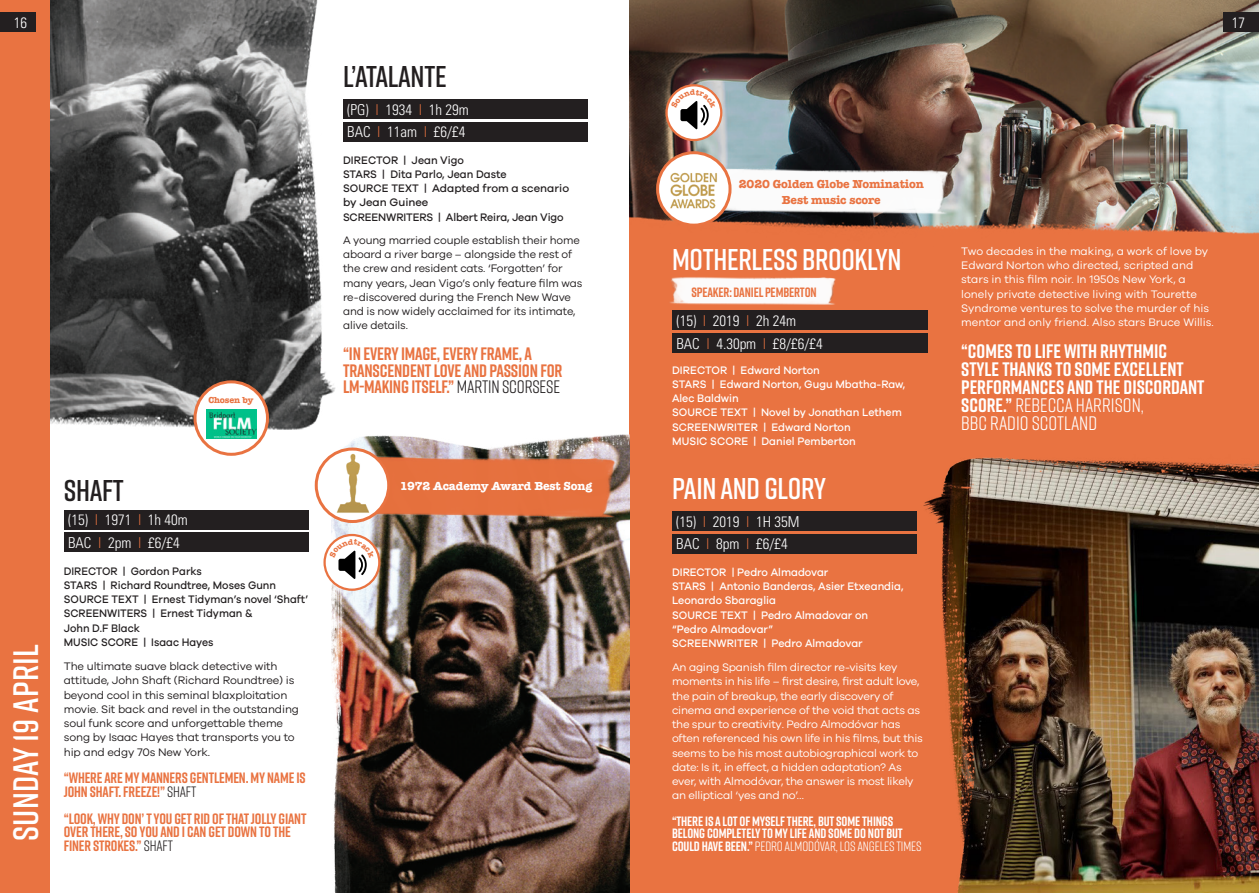
<style>
.page{position:relative;width:1259px;height:893px;background:#fff}
.page>*{position:absolute;margin:0;border:0;box-sizing:border-box;transform-origin:0 0}
.film_title{font:600 35.25px "Rift";letter-spacing:.01em;color:#fff}
.film_title-2{font:600 30px "Rift";letter-spacing:-.01em;color:#fff}
.film_title-3{font:600 30px "Rift";letter-spacing:-.01em;color:#231f20}
.quote{font:700 19.5px/18px "Rift";color:#fff}
.quote-2{font:700 18px/16.5px "Rift";letter-spacing:-.01em;color:#e97341}
.quote-3{font:700 15px/13.5px "Rift";letter-spacing:-.01em;color:#e97341}
.film_details{font:300 condensed 15px "Univers";color:#fff}
.quote-4{font:700 13.5px/12px "Rift";letter-spacing:-.01em;color:#fff}
.quote-5{font:13.5px "Rift";letter-spacing:-.01em;color:#fff}
.guest_speaker{font:700 13.5px "Rift";letter-spacing:-.01em;color:#e97341}
.film_title-4{font:700 12px/16.5px "American Typewriter";letter-spacing:-.01em;color:#e97341;text-align:center}
.film_title-5{font:700 12px "American Typewriter";letter-spacing:-.01em;color:#fff}
.body{font:11.25px/14.2px "Galano Grotesque";letter-spacing:-.01em;color:#231f20}
.body-2{font:11.25px/14.2px "Galano Grotesque";letter-spacing:-.02em;color:#fff}
.Subtitle{font:500 11.25px/14.2px "Galano Grotesque";color:#fff;scale:.95 1}
.body-3{font:11.25px/14.2px "Galano Grotesque";color:#fff}
.Subtitle-2{font:500 11.25px/14.2px "Galano Grotesque";color:#231f20;scale:.94 1}
.Subtitle-3{font:500 11.25px/14.2px "Galano Grotesque";color:#231f20;scale:.95 1}
.film_title-6{font:700 9px "American Typewriter";letter-spacing:-.01em;color:#e97341}
.s1{color:#e97341}
.s2{font-weight:400;color:#231f20}
.s3{font-weight:700}
.s4{font-weight:400}
</style>
<div class="page">
<div style="left:629px;top:0;width:630px;height:893px;background:#e97341"></div>
<img style="left:49px;top:0;width:300px;height:429px">
<img style="left:332px;top:434px;width:297px;height:459px">
<div style="left:64px;top:510px;width:244px;height:19px;background:#231f20"></div>
<div style="left:64px;top:533px;width:244px;height:19px;background:#231f20"></div>
<img style="left:629px;top:0;width:630px;height:234px">
<img style="left:714px;top:163px;width:237px;height:56px">
<div style="left:657px;top:153px;width:73px;height:72px;background:#fff;border-radius:50%"></div>
<div style="left:656px;top:151px;width:75px;height:76px;border:3px solid #e97341;border-radius:50%"></div>
<img style="left:670px;top:172px;width:47px;height:37px">
<svg style="left:195px;top:382px;width:72px;height:72px"></svg>
<div style="left:193px;top:380px;width:76px;height:76px;border:3px solid #e97341;border-radius:50%"></div>
<img style="left:206px;top:410px;width:50px;height:28px">
<img style="left:308px;top:448px;width:319px;height:76px">
<div style="left:316px;top:449px;width:73px;height:72px;background:#fff;border-radius:50%"></div>
<div style="left:315px;top:448px;width:75px;height:75px;border:3px solid #e97341;border-radius:50%"></div>
<img style="left:334px;top:451px;width:36px;height:68px">
<div style="left:672px;top:311px;width:255px;height:19px;background:#231f20"></div>
<div style="left:672px;top:333px;width:255px;height:20px;background:#231f20"></div>
<div style="left:343px;top:99px;width:244px;height:20px;background:#231f20"></div>
<div style="left:343px;top:122px;width:244px;height:19px;background:#231f20"></div>
<img style="left:670px;top:277px;width:166px;height:28px">
<img style="left:856px;top:457px;width:403px;height:436px">
<div style="left:672px;top:512px;width:244px;height:19px;background:#231f20"></div>
<div style="left:672px;top:534px;width:244px;height:19px;background:#231f20"></div>
<svg style="left:324px;top:535px;width:55px;height:55px"></svg>
<div style="left:323px;top:534px;width:57px;height:57px;border:2px solid #e97341;border-radius:50%"></div>
<svg style="left:666px;top:85px;width:55px;height:55px"></svg>
<div style="left:665px;top:84px;width:57px;height:57px;border:2px solid #e97341;border-radius:50%"></div>
<div style="left:0;top:0;width:49px;height:893px;background:#e97341"></div>
<div style="left:0;top:13px;width:36px;height:19px;background:#231f20"></div>
<div style="left:1223px;top:13px;width:36px;height:19px;background:#231f20"></div>
<svg style="left:329px;top:539px;width:46px;height:40px"></svg>
<svg style="left:671px;top:89px;width:45px;height:40px;background:#c6c2c0"></svg>
<h3 class="film_details" style="left:14px;top:14px;width:15px">16</h3>
<h3 class="film_details" style="left:1231px;top:14px;width:15px">17</h3>
<p class="film_title-6" style="left:208px;top:392px;width:46px">Chosen by</p>
<p class="film_title" style="left:1px;top:841px;width:199px;rotate:-90deg">SUNDAY 19 APRIL</p>
<p class="film_title-3" style="left:64px;top:469px;width:61px">Shaft</p>
<p class="film_details" style="left:68px;top:511px;width:121px">(15) <span class="s1">|</span> 1971 <span class="s1">|</span> 1h 40m</p>
<p class="film_details" style="left:68px;top:533px;width:113px">BAC <span class="s1">|</span> 2pm <span class="s1">|</span> £6/£4</p>
<p class="Subtitle-2" style="left:64px;top:563px;width:148px">DIRECTOR | Gordon Parks</p>
<p class="Subtitle-2" style="left:64px;top:578px;width:227px">STARS | Richard Roundtree, Moses Gunn</p>
<p class="Subtitle-2" style="left:64px;top:592px;width:262px">SOURCE TEXT | Ernest Tidyman’s novel ‘Shaft’</p>
<p class="Subtitle-2" style="left:64px;top:606px;width:202px">SCREENWITERS | Ernest Tidyman &amp;<br>John D.F Black</p>
<p class="Subtitle-2" style="left:64px;top:635px;width:161px">MUSIC SCORE | Isaac Hayes</p>
<p class="body" style="left:64px;top:659px;width:237px">The ultimate suave black detective with attitude, John Shaft (Richard Roundtree) is beyond cool in this seminal blaxploitation movie. Sit back and revel in the outstanding soul funk score and unforgettable theme song by Isaac Hayes that transports you to hip and edgy 70s New York.</p>
<p class="quote-3" style="left:64px;top:771px;width:243px">“WHERE ARE MY MANNERS GENTLEMEN. MY NAME IS<br>JOHN SHAFT. FREEZE!” <span class="s2">SHAFT</span></p>
<p class="quote-3" style="left:64px;top:812px;width:244px">“LOOK, WHY DON’ T YOU GET RID OF THAT JOLLY GIANT<br>OVER THERE, SO YOU AND I CAN GET DOWN TO THE<br>FINER STROKES.” <span class="s2">SHAFT</span></p>
<p class="film_title-3" style="left:343px;top:55px;width:105px">L’ATALANTE</p>
<p class="film_details" style="left:347px;top:100px;width:123px">(PG) <span class="s1">|</span> 1934 <span class="s1">|</span> 1h 29m</p>
<p class="film_details" style="left:347px;top:123px;width:120px">BAC <span class="s1">|</span> 11am <span class="s1">|</span> £6/£4</p>
<p class="Subtitle-3" style="left:343px;top:152px;width:129px">DIRECTOR | Jean Vigo</p>
<p class="Subtitle-3" style="left:343px;top:167px;width:174px">STARS | Dita Parlo, Jean Daste</p>
<p class="Subtitle-3" style="left:343px;top:181px;width:239px">SOURCE TEXT | Adapted from a scenario by Jean Guinee</p>
<p class="Subtitle-3" style="left:343px;top:209px;width:234px">SCREENWRITERS | Albert Reira, Jean Vigo</p>
<p class="body" style="left:343px;top:233px;width:241px">A young married couple establish their home aboard a river barge – alongside the rest of the crew and resident cats. ‘Forgotten’ for many years, Jean Vigo’s only feature film was re-discovered during the French New Wave and is now widely acclaimed for its intimate, alive details.</p>
<p class="quote-2" style="left:343px;top:345px;width:221px">“IN EVERY IMAGE, EVERY FRAME, A<br>TRANSCENDENT LOVE AND PASSION FOR<br>LM-MAKING ITSELF.”<span class="s2">MARTIN SCORSESE</span></p>
<p class="film_title-5" style="left:400px;top:476px;width:194px">1972 Academy Award Best Song</p>
<p class="film_title-4" style="left:739px;top:175px;width:186px">2020 Golden Globe Nomination<br>Best music score</p>
<p class="film_title-2" style="left:672px;top:238px;width:231px">MOTHERLESS BROOKLYN</p>
<p class="guest_speaker" style="left:691px;top:282px;width:127px">SPEAKER: DANIEL PEMBERTON</p>
<p class="film_details" style="left:676px;top:312px;width:121px">(15) <span class="s1">|</span> 2019 <span class="s1">|</span> 2h 24m</p>
<p class="film_details" style="left:676px;top:334px;width:148px">BAC <span class="s1">|</span> 4.30pm <span class="s1">|</span> £8/£6/£4</p>
<p class="Subtitle" style="left:672px;top:362px;width:157px">DIRECTOR | Edward Norton</p>
<p class="Subtitle" style="left:672px;top:377px;width:247px">STARS | Edward Norton, Gugu Mbatha-Raw,</p>
<p class="Subtitle" style="left:672px;top:391px;width:72px">Alec Baldwin</p>
<p class="Subtitle" style="left:672px;top:405px;width:243px">SOURCE TEXT | Novel by Jonathan Lethem</p>
<p class="Subtitle" style="left:672px;top:419px;width:190px">SCREENWRITER | Edward Norton</p>
<p class="Subtitle" style="left:672px;top:434px;width:195px">MUSIC SCORE | Daniel Pemberton</p>
<p class="film_title-2" style="left:672px;top:467px;width:156px">PAIN AND GLORY</p>
<p class="film_details" style="left:676px;top:513px;width:125px">(15) <span class="s1">|</span> 2019 <span class="s1">|</span> 1H 35M</p>
<p class="film_details" style="left:676px;top:535px;width:113px">BAC <span class="s1">|</span> 8pm <span class="s1">|</span> £6/£4</p>
<p class="Subtitle" style="left:672px;top:565px;width:166px">DIRECTOR | Pedro Almadovar</p>
<p class="Subtitle" style="left:672px;top:579px;width:245px">STARS | Antonio Banderas, Asier Etxeandia,<br>Leonardo Sbaraglia</p>
<p class="Subtitle" style="left:672px;top:607px;width:208px">SOURCE TEXT | Pedro Almadovar on “Pedro Almadovar”</p>
<p class="Subtitle" style="left:672px;top:636px;width:202px">SCREENWRITER | Pedro Almadovar</p>
<p class="body-2" style="left:672px;top:660px;width:252px">An aging Spanish film director re-visits key moments in his life – first desire, first adult love, the pain of breakup, the early discovery of cinema and experience of the void that acts as the spur to creativity. Pedro Almodóvar has often referenced his own life in his films, but this seems to be his most autobiographical work to date: Is it, in effect, a hidden adaptation? As ever, with Almodóvar, the answer is most likely an elliptical ‘yes and no’…</p>
<p class="quote-4" style="left:672px;top:815px;width:232px">“THERE IS A LOT OF MYSELF THERE, BUT SOME THINGS<br>BELONG COMPLETELY TO MY LIFE AND SOME DO NOT BUT</p>
<p class="quote-5" style="left:672px;top:837px;width:251px"><span class="s3">COULD HAVE BEEN.”</span> PEDRO ALMODÓVAR, LOS ANGELES TIMES</p>
<p class="body-3" style="left:961px;top:244px;width:254px">Two decades in the making, a work of love by Edward Norton who directed, scripted and stars in this film noir. In 1950s New York, a lonely private detective living with Tourette Syndrome ventures to solve the murder of his mentor and only friend. Also stars Bruce Willis.</p>
<p class="quote" style="left:961px;top:342px;width:245px">“COMES TO LIFE WITH RHYTHMIC<br>STYLE THANKS TO SOME EXCELLENT<br>PERFORMANCES AND THE DISCORDANT<br>SCORE.” <span class="s4">REBECCA HARRISON,<br>BBC RADIO SCOTLAND</span></p>
</div>
